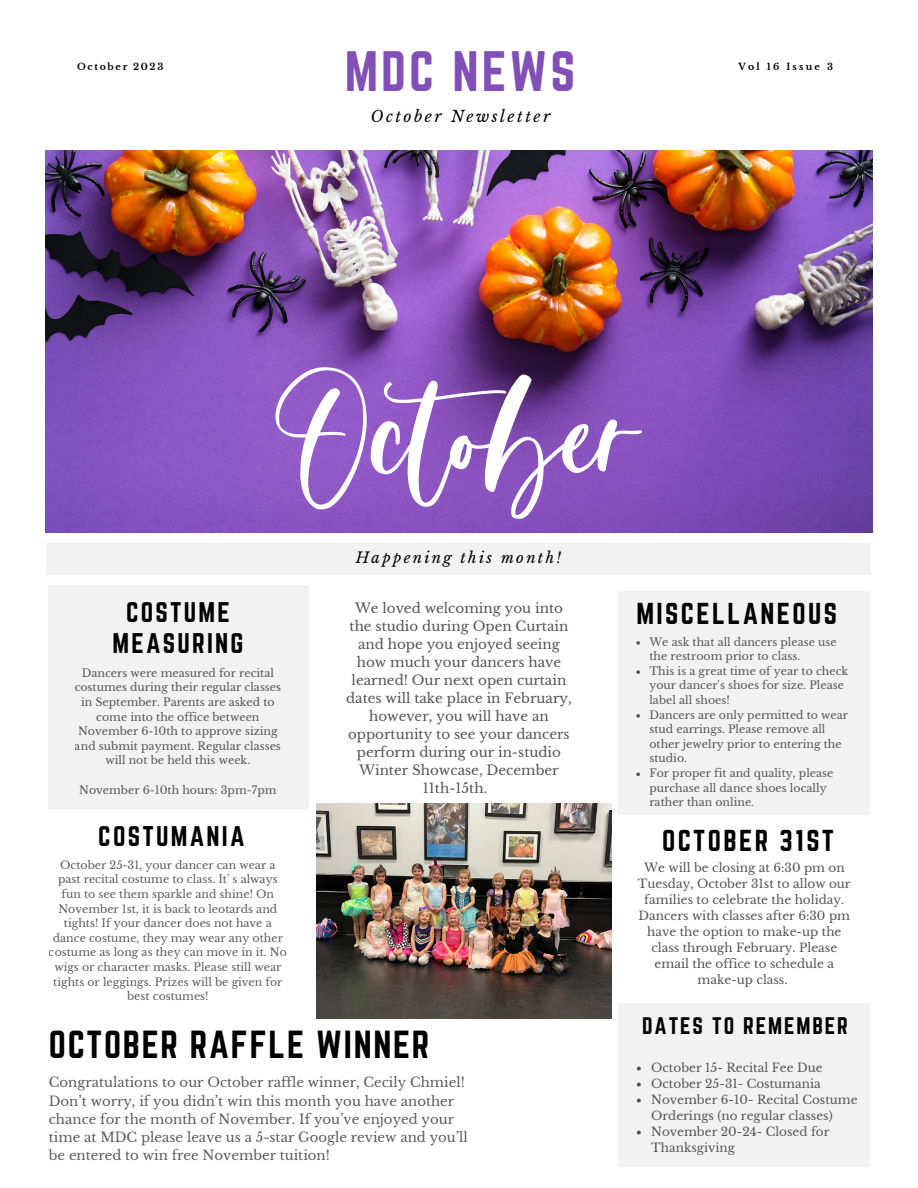
<style>
.page{position:relative;width:918px;height:1188px;background:#fff}
.page>*{position:absolute;margin:0;border:0;box-sizing:border-box;transform-origin:0 0}
.t1{font:49.8px "Norwester";letter-spacing:.06em;color:#814fb7}
.t2{font:34.2px "Norwester";letter-spacing:.05em;color:#000}
.t3{font:26.4px "Norwester";letter-spacing:.09em;color:#000}
.t4{font:24.9px/30.9px "Norwester";letter-spacing:.09em;color:#000;text-align:center}
.t5{font:21px "Norwester";letter-spacing:.09em;color:#000}
.t6{font:italic 15.6px "Libre Baskerville";letter-spacing:.16em;color:#000}
.t7{font:italic 14.85px "Libre Baskerville";letter-spacing:.16em;color:#000}
.t8{font:13.5px/18px "Libre Baskerville";color:#545454;text-align:center}
.t9{font:13.35px/18.1px "Libre Baskerville";color:#000}
.t10{font:12px/16px "Libre Baskerville";color:#545454;text-align:center}
.t11{font:12px/16px "Libre Baskerville";color:#000}
.t12{font:10.95px/14.5px "Libre Baskerville";color:#000;text-align:center}
.t13{font:700 9.3px "Libre Baskerville";letter-spacing:.18em;color:#000}
.t14{font:700 9.3px "Libre Baskerville";letter-spacing:.24em;color:#000}
</style>
<div class="page">
<div style="left:46px;top:543px;width:824px;height:32px;background:#f2f2f2"></div>
<div style="left:619px;top:1003px;width:251px;height:164px;background:#f2f2f2"></div>
<img style="left:46px;top:150px;width:827px;height:383px">
<svg style="left:275px;top:366px;width:367px;height:153px"></svg>
<div style="left:619px;top:591px;width:251px;height:224px;background:#f2f2f2"></div>
<div style="left:48px;top:585px;width:261px;height:224px;background:#f2f2f2"></div>
<img style="left:316px;top:803px;width:295px;height:215px">
<svg style="left:636px;top:641px;width:4px;height:4px"></svg>
<svg style="left:636px;top:670px;width:4px;height:4px"></svg>
<svg style="left:636px;top:714px;width:4px;height:4px"></svg>
<svg style="left:636px;top:772px;width:4px;height:4px"></svg>
<svg style="left:637px;top:1067px;width:4px;height:4px"></svg>
<svg style="left:637px;top:1083px;width:4px;height:4px"></svg>
<svg style="left:637px;top:1099px;width:4px;height:4px"></svg>
<svg style="left:637px;top:1131px;width:4px;height:4px"></svg>
<p class="t13" style="left:77px;top:61px;width:88px">October 2023</p>
<p class="t1" style="left:345px;top:42px;width:232px">MDC NEWS</p>
<p class="t6" style="left:371px;top:107px;width:181px">October Newsletter</p>
<p class="t14" style="left:738px;top:61px;width:96px">Vol 16 Issue 3</p>
<p class="t4" style="left:112px;top:597px;width:133px">COSTUME<br>MEASURING</p>
<p class="t12" style="left:75px;top:666px;width:208px">Dancers were measured for recital costumes during their regular classes in September. Parents are asked to come into the office between November 6-10th to approve sizing and submit payment. Regular classes will not be held this week.</p>
<p class="t12" style="left:79px;top:783px;width:199px">November 6-10th hours: 3pm-7pm</p>
<p class="t4" style="left:98px;top:820px;width:148px">COSTUMANIA</p>
<p class="t12" style="left:49px;top:858px;width:240px">October 25-31, your dancer can wear a past recital costume to class. It' s always fun to see them sparkle and shine! On November 1st, it is back to leotards and tights! If your dancer does not have a dance costume, they may wear any other costume as long as they can move in it. No wigs or character masks. Please still wear tights or leggings. Prizes will be given for best costumes!</p>
<p class="t7" style="left:356px;top:548px;width:207px">Happening this month!</p>
<p class="t8" style="left:346px;top:599px;width:227px">We loved welcoming you into the studio during Open Curtain and hope you enjoyed seeing how much your dancers have learned! Our next open curtain dates will take place in February, however, you will have an opportunity to see your dancers perform during our in-studio<br>Winter Showcase, December<br>11th-15th.</p>
<p class="t2" style="left:49px;top:1024px;width:382px">OCTOBER RAFFLE WINNER</p>
<p class="t9" style="left:49px;top:1074px;width:421px">Congratulations to our October raffle winner, Cecily Chmiel!<br>Don’t worry, if you didn’t win this month you have another chance for the month of November. If you’ve enjoyed your time at MDC please leave us a 5-star Google review and you’ll be entered to win free November tuition!</p>
<p class="t3" style="left:636px;top:597px;width:202px">MISCELLANEOUS</p>
<p class="t12" style="left:649px;top:635px;width:200px;text-align:left">We ask that all dancers please use the restroom prior to class.<br>This is a great time of year to check your dancer's shoes for size. Please label all shoes!<br>Dancers are only permitted to wear stud earrings. Please remove all other jewelry prior to entering the studio.<br>For proper fit and quality, please purchase all dance shoes locally rather than online.</p>
<p class="t3" style="left:662px;top:825px;width:174px">OCTOBER 31ST</p>
<p class="t10" style="left:638px;top:859px;width:214px">We will be closing at 6:30 pm on<br>Tuesday, October 31st to allow our families to celebrate the holiday.<br>Dancers with classes after 6:30 pm have the option to make-up the class through February. Please email the office to schedule a make-up class.</p>
<p class="t5" style="left:642px;top:1013px;width:207px">DATES TO REMEMBER</p>
<p class="t11" style="left:651px;top:1059px;width:208px">October 15- Recital Fee Due<br>October 25-31- Costumania<br>November 6-10- Recital Costume<br>Orderings (no regular classes)<br>November 20-24- Closed for<br>Thanksgiving</p>
</div>
